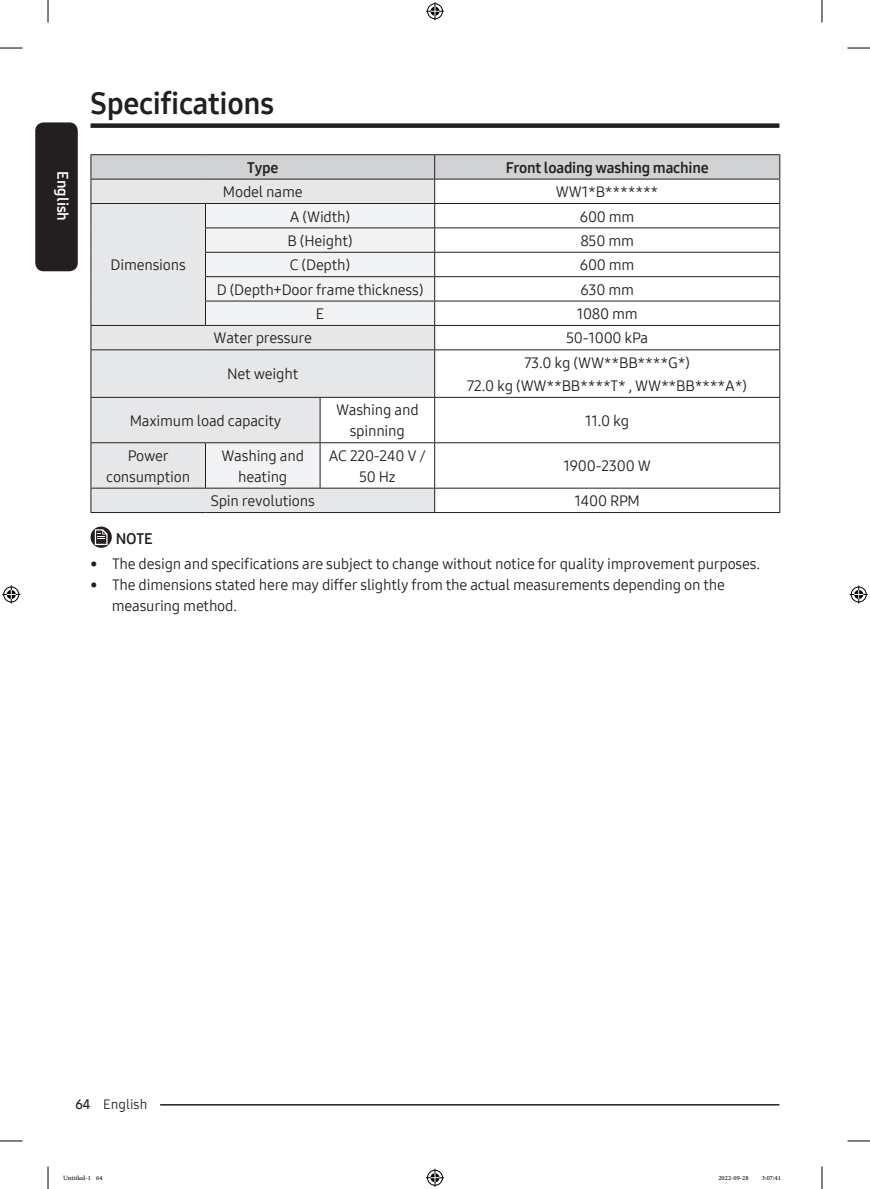
<style>
.page{position:relative;width:870px;height:1189px;background:#fff}
.page>*{position:absolute;margin:0;border:0;box-sizing:border-box;transform-origin:0 0}
.t1{font:30px "Samsung One 700";letter-spacing:-.01em;color:#231f20}
.P_Center{font:15px/21px "Samsung One 400";letter-spacing:-.015em;color:#231f20;text-align:center}
.P_Center-2{font:15px "Samsung One 700";letter-spacing:-.015em;color:#231f20}
.t2{font:15px "Samsung One 700";color:#fff}
.DL_DT_Icon{font:15px "Samsung One 700";color:#231f20}
.t3{font:13.5px "Samsung One 400";color:#231f20}
.t4{font:9px "Adobe Arabic";color:#000}
.s1{font-family:"Samsung One 600"}
</style>
<div class="page">
<div style="left:35px;top:122px;width:43px;height:149px;background:#231f20;border-radius:9px"></div>
<div style="left:91px;top:123px;width:688px;height:5px;background:#231f20"></div>
<hr style="left:116px;top:1104px;width:663px;height:1px;background:#231f20">
<div style="left:91px;top:1096px;width:69px;height:15px;background:#fff"></div>
<div style="left:92px;top:350px;width:342px;height:162px;background:#e6e7e9"></div>
<svg style="left:205px;top:350px;width:229px;height:138px;fill:#e6e7e9"></svg>
<hr style="left:91px;top:154px;width:114px;height:1px;background:#231f20">
<hr style="left:205px;top:154px;width:115px;height:1px;background:#231f20">
<hr style="left:320px;top:154px;width:115px;height:1px;background:#231f20">
<hr style="left:435px;top:154px;width:345px;height:1px;background:#231f20">
<svg style="left:91px;top:155px;width:689px;height:194px"></svg>
<hr style="left:91px;top:349px;width:114px;height:1px;background:#231f20">
<hr style="left:91px;top:350px;width:1px;height:47px;background:#231f20">
<hr style="left:205px;top:349px;width:115px;height:1px;background:#231f20">
<hr style="left:320px;top:349px;width:115px;height:1px;background:#231f20">
<hr style="left:435px;top:349px;width:345px;height:1px;background:#231f20">
<hr style="left:434px;top:350px;width:1px;height:47px;background:#231f20">
<hr style="left:779px;top:350px;width:1px;height:47px;background:#231f20">
<hr style="left:91px;top:397px;width:114px;height:1px;background:#231f20">
<hr style="left:91px;top:398px;width:1px;height:44px;background:#231f20">
<hr style="left:205px;top:397px;width:115px;height:1px;background:#231f20">
<hr style="left:320px;top:397px;width:115px;height:1px;background:#231f20">
<hr style="left:320px;top:398px;width:1px;height:44px;background:#231f20">
<hr style="left:435px;top:397px;width:345px;height:1px;background:#231f20">
<hr style="left:434px;top:398px;width:1px;height:44px;background:#231f20">
<hr style="left:779px;top:398px;width:1px;height:44px;background:#231f20">
<hr style="left:91px;top:442px;width:114px;height:1px;background:#231f20">
<hr style="left:91px;top:443px;width:1px;height:45px;background:#231f20">
<hr style="left:205px;top:442px;width:115px;height:1px;background:#231f20">
<hr style="left:205px;top:443px;width:1px;height:45px;background:#231f20">
<hr style="left:320px;top:442px;width:115px;height:1px;background:#231f20">
<hr style="left:320px;top:443px;width:1px;height:45px;background:#231f20">
<hr style="left:435px;top:442px;width:345px;height:1px;background:#231f20">
<hr style="left:434px;top:443px;width:1px;height:45px;background:#231f20">
<hr style="left:779px;top:443px;width:1px;height:45px;background:#231f20">
<hr style="left:91px;top:488px;width:114px;height:1px;background:#231f20">
<svg style="left:91px;top:488px;width:1px;height:24px"></svg>
<hr style="left:205px;top:488px;width:115px;height:1px;background:#231f20">
<hr style="left:320px;top:488px;width:115px;height:1px;background:#231f20">
<hr style="left:435px;top:488px;width:345px;height:1px;background:#231f20">
<svg style="left:434px;top:488px;width:1px;height:24px"></svg>
<svg style="left:779px;top:488px;width:1px;height:24px"></svg>
<hr style="left:91px;top:512px;width:114px;height:1px;background:#231f20">
<hr style="left:205px;top:512px;width:115px;height:1px;background:#231f20">
<hr style="left:320px;top:512px;width:115px;height:1px;background:#231f20">
<hr style="left:435px;top:512px;width:345px;height:1px;background:#231f20">
<svg style="left:91px;top:526px;width:21px;height:22px"></svg>
<svg style="left:95px;top:529px;width:13px;height:16px"></svg>
<svg style="left:0;top:48px;width:22px;height:1px"></svg>
<svg style="left:847px;top:48px;width:23px;height:1px"></svg>
<svg style="left:0;top:1141px;width:22px;height:1px"></svg>
<svg style="left:847px;top:1141px;width:23px;height:1px"></svg>
<svg style="left:48px;top:0;width:1px;height:23px"></svg>
<svg style="left:48px;top:1166px;width:1px;height:23px"></svg>
<svg style="left:822px;top:0;width:1px;height:23px"></svg>
<svg style="left:822px;top:1166px;width:1px;height:23px"></svg>
<svg style="left:426px;top:2px;width:18px;height:18px"></svg>
<svg style="left:426px;top:1169px;width:18px;height:18px"></svg>
<svg style="left:2px;top:585px;width:18px;height:18px"></svg>
<svg style="left:850px;top:585px;width:18px;height:18px"></svg>
<p class="t2" style="left:73px;top:171px;width:51px;rotate:90deg">English</p>
<h1 class="t1" style="left:91px;top:83px;width:185px">Specifications</h1>
<p class="P_Center" style="left:111px;top:254px;width:77px">Dimensions</p>
<p class="P_Center-2" style="left:247px;top:157px;width:33px">Type</p>
<p class="P_Center-2" style="left:506px;top:157px;width:204px">Front loading washing machine</p>
<p class="P_Center" style="left:223px;top:181px;width:81px">Model name</p>
<p class="P_Center" style="left:556px;top:181px;width:104px">WW1*B*******</p>
<p class="P_Center" style="left:290px;top:206px;width:62px">A (Width)</p>
<p class="P_Center" style="left:580px;top:206px;width:56px">600 mm</p>
<p class="P_Center" style="left:288px;top:230px;width:66px">B (Height)</p>
<p class="P_Center" style="left:580px;top:230px;width:55px">850 mm</p>
<p class="P_Center" style="left:290px;top:254px;width:62px">C (Depth)</p>
<p class="P_Center" style="left:580px;top:254px;width:56px">600 mm</p>
<p class="P_Center" style="left:217px;top:279px;width:208px">D (Depth+Door frame thickness)</p>
<p class="P_Center" style="left:580px;top:279px;width:55px">630 mm</p>
<p class="P_Center" style="left:316px;top:303px;width:10px">E</p>
<p class="P_Center" style="left:577px;top:303px;width:63px">1080 mm</p>
<p class="P_Center" style="left:214px;top:327px;width:100px">Water pressure</p>
<p class="P_Center" style="left:566px;top:327px;width:84px">50-1000 kPa</p>
<p class="P_Center" style="left:227px;top:363px;width:73px">Net weight</p>
<p class="P_Center" style="left:524px;top:352px;width:167px">73.0 kg (WW**BB****G*)</p>
<p class="P_Center" style="left:467px;top:375px;width:281px">72.0 kg (WW**BB****T* , WW**BB****A*)</p>
<p class="P_Center" style="left:130px;top:410px;width:153px">Maximum load capacity</p>
<p class="P_Center" style="left:336px;top:399px;width:84px">Washing and spinning</p>
<p class="P_Center" style="left:585px;top:410px;width:46px">11.0 kg</p>
<p class="P_Center" style="left:106px;top:445px;width:85px">Power consumption</p>
<p class="P_Center" style="left:221px;top:445px;width:84px">Washing and heating</p>
<p class="P_Center" style="left:329px;top:445px;width:99px">AC 220-240 V /<br>50 Hz</p>
<p class="P_Center" style="left:564px;top:455px;width:89px">1900-2300 W</p>
<p class="P_Center" style="left:211px;top:490px;width:106px">Spin revolutions</p>
<p class="P_Center" style="left:575px;top:490px;width:67px">1400 RPM</p>
<p class="DL_DT_Icon" style="left:116px;top:528px;width:38px">NOTE</p>
<p class="P_Center" style="left:91px;top:553px;width:671px">• The design and specifications are subject to change without notice for quality improvement purposes.</p>
<p class="P_Center" style="left:112px;top:574px;width:615px;text-align:left;text-indent:-21px">• The dimensions stated here may differ slightly from the actual measurements depending on the measuring method.</p>
<p class="t3" style="left:75px;top:1095px;width:73px"><span class="s1">64</span> English</p>
<p class="t4" style="left:63px;top:1171px;width:41px">Untitled-1 64</p>
<p class="t4" style="left:718px;top:1171px;width:32px">2022-09-28</p>
<p class="t4" style="left:762px;top:1171px;width:20px">3:07:41</p>
</div>
